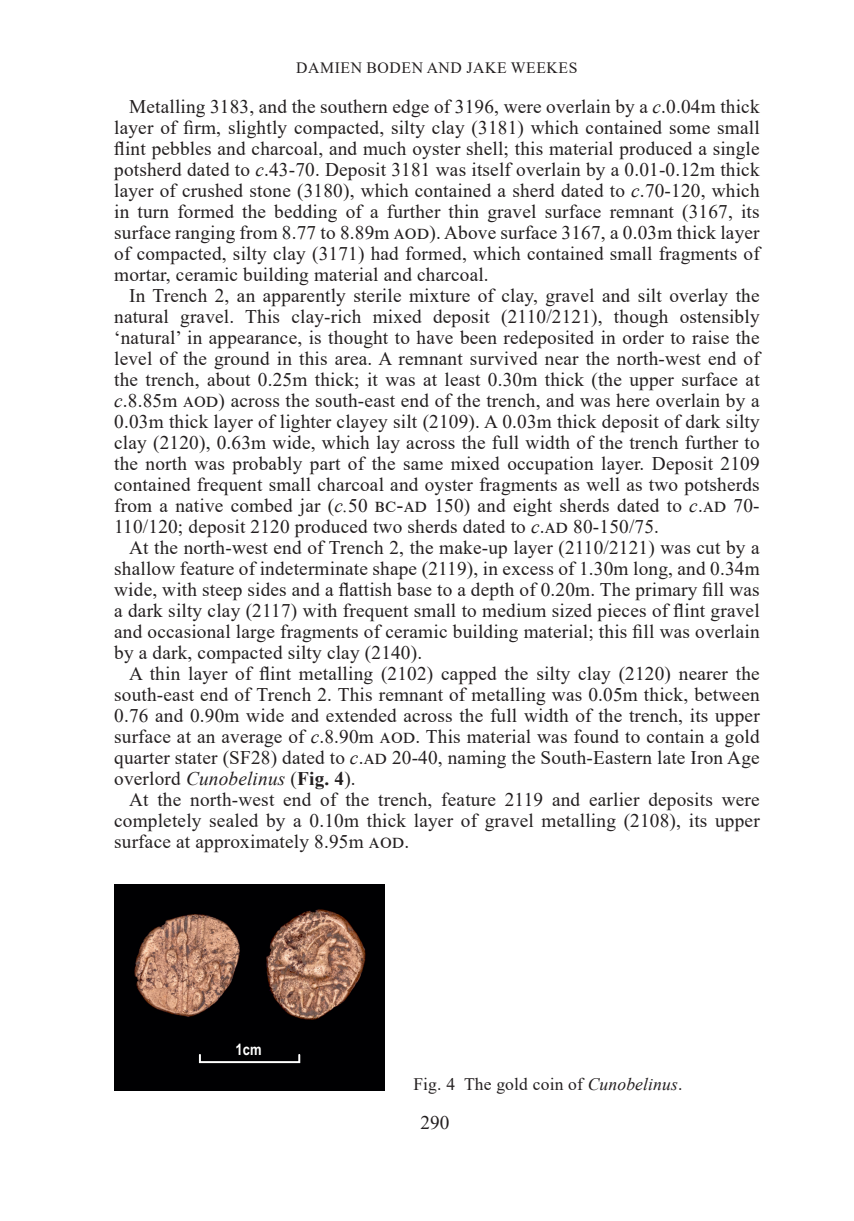
<style>
.page{position:relative;width:854px;height:1221px;background:#fff}
.page>*{position:absolute;margin:0;border:0;box-sizing:border-box;transform-origin:0 0}
.acindent{font:19.25px/21px "Times New Roman";letter-spacing:.01em;color:#231f20;text-align:justify}
.captions{font:17.5px "Times New Roman";letter-spacing:.01em;color:#231f20}
.t1{font:15.75px "Times New Roman";letter-spacing:.035em;color:#231f20}
.t2{font:700 15.75px "Arial Narrow";color:#fff}
.s1{font-style:italic}
.s2{font-size:21px}
.s3{font-weight:700}
</style>
<div class="page">
<img style="left:114px;top:884px;width:270px;height:148px">
<div style="left:114px;top:1032px;width:270px;height:58px;background:#000002"></div>
<div style="left:199px;top:1053px;width:101px;height:10px;border:2px solid #fff"></div>
<p class="t1" style="left:296px;top:57px;width:282px">DAMIEN BODEN AND JAKE WEEKES</p>
<p class="acindent" style="left:114px;top:95px;width:647px;text-indent:15px">Metalling 3183, and the southern edge of 3196, were overlain by a <span class="s1">c</span>.0.04m thick layer of firm, slightly compacted, silty clay (3181) which contained some small flint pebbles and charcoal, and much oyster shell; this material produced a single potsherd dated to <span class="s1">c</span>.43-70. Deposit 3181 was itself overlain by a 0.01-0.12m thick layer of crushed stone (3180), which contained a sherd dated to <span class="s1">c</span>.70-120, which in turn formed the bedding of a further thin gravel surface remnant (3167, its surface ranging from 8.77 to 8.89m <span class="s2">aod</span>). Above surface 3167, a 0.03m thick layer of compacted, silty clay (3171) had formed, which contained small fragments of mortar, ceramic building material and charcoal.</p>
<p class="acindent" style="left:114px;top:284px;width:647px;text-indent:15px">In Trench 2, an apparently sterile mixture of clay, gravel and silt overlay the natural gravel. This clay-rich mixed deposit (2110/2121), though ostensibly ‘natural’ in appearance, is thought to have been redeposited in order to raise the level of the ground in this area. A remnant survived near the north-west end of the trench, about 0.25m thick; it was at least 0.30m thick (the upper surface at <span class="s1">c</span>.8.85m <span class="s2">aod</span>) across the south-east end of the trench, and was here overlain by a 0.03m thick layer of lighter clayey silt (2109). A 0.03m thick deposit of dark silty clay (2120), 0.63m wide, which lay across the full width of the trench further to the north was probably part of the same mixed occupation layer. Deposit 2109 contained frequent small charcoal and oyster fragments as well as two potsherds from a native combed jar (<span class="s1">c.</span>50 <span class="s2">bc-ad</span> 150) and eight sherds dated to <span class="s1">c</span>.<span class="s2">ad</span> 70- 110/120; deposit 2120 produced two sherds dated to <span class="s1">c</span>.<span class="s2">ad</span> 80-150/75.</p>
<p class="acindent" style="left:114px;top:536px;width:646px;text-indent:15px">At the north-west end of Trench 2, the make-up layer (2110/2121) was cut by a shallow feature of indeterminate shape (2119), in excess of 1.30m long, and 0.34m wide, with steep sides and a flattish base to a depth of 0.20m. The primary fill was a dark silty clay (2117) with frequent small to medium sized pieces of flint gravel and occasional large fragments of ceramic building material; this fill was overlain by a dark, compacted silty clay (2140).</p>
<p class="acindent" style="left:114px;top:662px;width:646px;text-indent:15px">A thin layer of flint metalling (2102) capped the silty clay (2120) nearer the south-east end of Trench 2. This remnant of metalling was 0.05m thick, between 0.76 and 0.90m wide and extended across the full width of the trench, its upper surface at an average of <span class="s1">c</span>.8.90m <span class="s2">aod</span>. This material was found to contain a gold quarter stater (SF28) dated to <span class="s1">c</span>.<span class="s2">ad</span> 20-40, naming the South-Eastern late Iron Age overlord <span class="s1">Cunobelinus</span> (<span class="s3">Fig. 4</span>).</p>
<p class="acindent" style="left:114px;top:788px;width:646px;text-indent:15px">At the north-west end of the trench, feature 2119 and earlier deposits were completely sealed by a 0.10m thick layer of gravel metalling (2108), its upper surface at approximately 8.95m <span class="s2">aod</span>.</p>
<p class="t2" style="left:235px;top:1037px;width:27px">1cm</p>
<p class="captions" style="left:413px;top:1072px;width:270px">Fig. 4 The gold coin of <span class="s1">Cunobelinus</span>.</p>
<p class="acindent" style="left:420px;top:1111px;width:30px">290</p>
</div>
